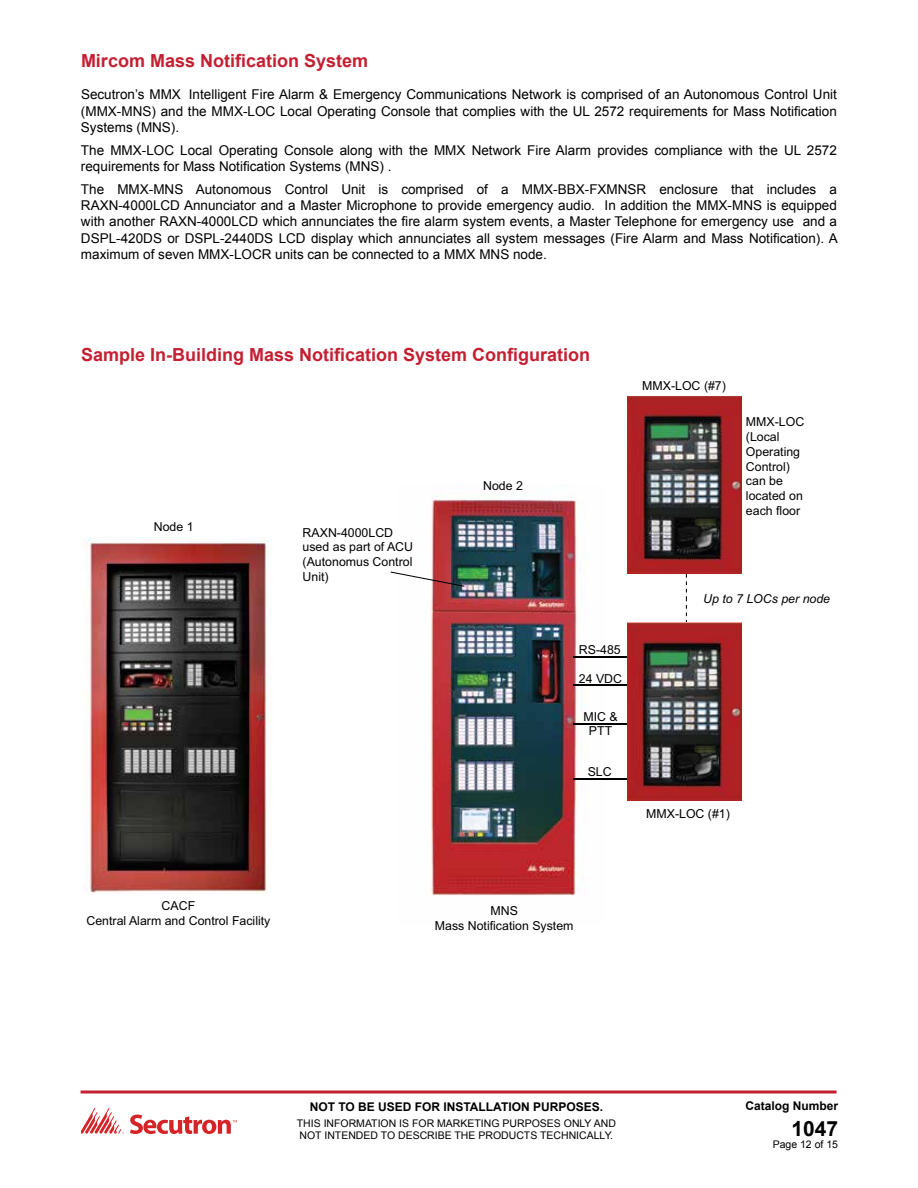
<style>
.page{position:relative;width:918px;height:1188px;background:#fff}
.page>*{position:absolute;margin:0;border:0;box-sizing:border-box;transform-origin:0 0}
.t1{font:700 21px "Arial";color:#000}
.t2{font:700 18px "Arial";color:#c32032}
.t3{font:13.5px/16.2px "Arial";color:#000;text-align:justify}
.t4{font:12.3px/14.9px "Arial";color:#010101;text-align:center}
.t5{font:italic 12.3px "Arial";color:#010101}
.t6{font:700 12px "Arial";color:#000}
.t7{font:10.5px/12.6px "Arial";color:#000}
</style>
<div class="page">
<svg style="left:81px;top:1090px;width:756px;height:4px;background:#d15765"></svg>
<svg style="left:130px;top:1115px;width:107px;height:19px"></svg>
<svg style="left:81px;top:1108px;width:43px;height:26px"></svg>
<img style="left:431px;top:496px;width:173px;height:399px">
<img style="left:84px;top:537px;width:188px;height:358px">
<hr style="left:573px;top:656px;width:55px;height:1px;background:#010101">
<svg style="left:686px;top:573px;width:1px;height:50px"></svg>
<svg style="left:391px;top:572px;width:73px;height:15px"></svg>
<hr style="left:574px;top:685px;width:53px;height:1px;background:#010101">
<hr style="left:573px;top:723px;width:55px;height:2px;background:#000">
<hr style="left:573px;top:779px;width:55px;height:1px;background:#010101">
<img style="left:627px;top:623px;width:114px;height:177px">
<img style="left:627px;top:396px;width:114px;height:177px">
<h2 class="t2" style="left:81px;top:49px;width:289px">Mircom Mass Notification System</h2>
<p class="t3" style="left:81px;top:87px;width:757px">Secutron’s MMX Intelligent Fire Alarm &amp; Emergency Communications Network is comprised of an Autonomous Control Unit (MMX-MNS) and the MMX-LOC Local Operating Console that complies with the UL 2572 requirements for Mass Notification Systems (MNS).</p>
<p class="t3" style="left:81px;top:142px;width:757px">The MMX-LOC Local Operating Console along with the MMX Network Fire Alarm provides compliance with the UL 2572 requirements for Mass Notification Systems (MNS) .</p>
<p class="t3" style="left:81px;top:181px;width:758px">The MMX-MNS Autonomous Control Unit is comprised of a MMX-BBX-FXMNSR enclosure that includes a RAXN-4000LCD Annunciator and a Master Microphone to provide emergency audio. In addition the MMX-MNS is equipped with another RAXN-4000LCD which annunciates the fire alarm system events, a Master Telephone for emergency use and a DSPL-420DS or DSPL-2440DS LCD display which annunciates all system messages (Fire Alarm and Mass Notification). A maximum of seven MMX-LOCR units can be connected to a MMX MNS node.</p>
<h2 class="t2" style="left:81px;top:343px;width:511px">Sample In-Building Mass Notification System Configuration</h2>
<p class="t4" style="left:154px;top:520px;width:41px">Node 1</p>
<p class="t4" style="left:303px;top:525px;width:112px;text-align:left">RAXN-4000LCD used as part of ACU (Autonomus Control<br>Unit)</p>
<p class="t4" style="left:483px;top:479px;width:41px">Node 2</p>
<p class="t4" style="left:579px;top:642px;width:43px">RS-485</p>
<p class="t4" style="left:579px;top:671px;width:45px">24 VDC</p>
<p class="t4" style="left:583px;top:709px;width:36px">MIC &amp;<br>PTT</p>
<p class="t4" style="left:588px;top:765px;width:26px">SLC</p>
<p class="t4" style="left:642px;top:378px;width:85px">MMX-LOC (#7)</p>
<p class="t4" style="left:746px;top:415px;width:60px;text-align:left">MMX-LOC (Local<br>Operating<br>Control) can be located on each floor</p>
<p class="t5" style="left:703px;top:591px;width:129px">Up to 7 LOCs per node</p>
<p class="t4" style="left:646px;top:807px;width:85px">MMX-LOC (#1)</p>
<p class="t4" style="left:86px;top:899px;width:185px">CACF<br>Central Alarm and Control Facility</p>
<p class="t4" style="left:435px;top:904px;width:140px">MNS<br>Mass Notification System</p>
<p class="t6" style="left:310px;top:1099px;width:295px">NOT TO BE USED FOR INSTALLATION PURPOSES.</p>
<p class="t7" style="left:297px;top:1117px;width:321px">THIS INFORMATION IS FOR MARKETING PURPOSES ONLY AND<br>NOT INTENDED TO DESCRIBE THE PRODUCTS TECHNICALLY.</p>
<p class="t6" style="left:745px;top:1098px;width:94px">Catalog Number</p>
<h1 class="t1" style="left:791px;top:1114px;width:48px">1047</h1>
<p class="t7" style="left:773px;top:1138px;width:67px">Page 12 of 15</p>
</div>
